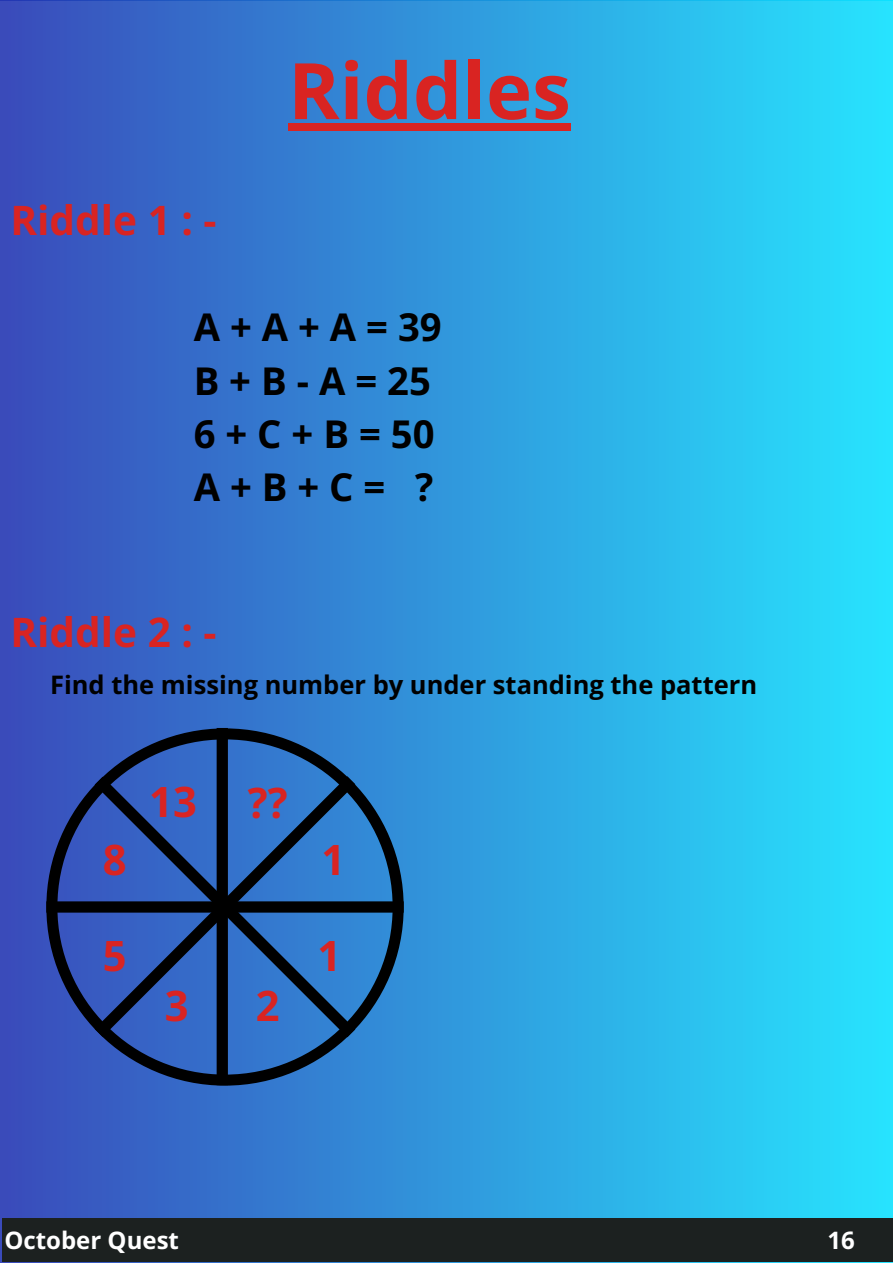
<style>
.page{position:relative;width:893px;height:1263px;background:#fff}
.page>*{position:absolute;margin:0;border:0;box-sizing:border-box;transform-origin:0 0}
.t1{font:700 78px "Open Sans";color:#d92422}
.t2{font:700 41.7px "Open Sans";color:#d92422}
.t3{font:700 40.5px "Open Sans";color:#d92422}
.t4{font:700 38.25px/53.4px "Open Sans";color:#000}
.t5{font:700 25.5px "Open Sans";color:#000}
.t6{font:700 24px "Open Sans";color:#fff}
</style>
<div class="page">
<div style="left:0;top:0;width:893px;height:1263px;background:linear-gradient(to right,#3a4aba,#27e4fe)"></div>
<div style="left:288px;top:123px;width:283px;height:7px;background:#d92422"></div>
<svg style="left:46px;top:728px;width:358px;height:357px;background:#2a5aa3"></svg>
<div style="left:46px;top:901px;width:358px;height:11px;background:#000"></div>
<div style="left:217px;top:728px;width:11px;height:357px;background:#000"></div>
<svg style="left:83px;top:764px;width:284px;height:285px;background:#2a5aa3"></svg>
<div style="left:2px;top:1218px;width:891px;height:44px;background:#1c2120"></div>
<h3 class="t3" style="left:11px;top:191px;width:207px">Riddle 1 : -</h3>
<h1 class="t1" style="left:288px;top:36px;width:284px">Riddles</h1>
<h3 class="t4" style="left:194px;top:299px;width:250px">A+A+A=39<br>B+B-A=25<br>6+C+B=50<br>A+B+C= ?</h3>
<h3 class="t3" style="left:11px;top:603px;width:207px">Riddle 2 : -</h3>
<p class="t5" style="left:50px;top:667px;width:708px">Find the missing number by under standing the pattern</p>
<h2 class="t2" style="left:103px;top:831px;width:25px">8</h2>
<h2 class="t2" style="left:103px;top:926px;width:25px">5</h2>
<h2 class="t2" style="left:149px;top:773px;width:140px">13 ??</h2>
<h2 class="t2" style="left:165px;top:976px;width:25px">3</h2>
<h2 class="t2" style="left:256px;top:976px;width:25px">2</h2>
<h2 class="t2" style="left:321px;top:831px;width:25px">1</h2>
<h2 class="t2" style="left:317px;top:926px;width:25px">1</h2>
<p class="t6" style="left:4px;top:1223px;width:176px">October Quest</p>
<p class="t6" style="left:827px;top:1223px;width:29px">16</p>
</div>
